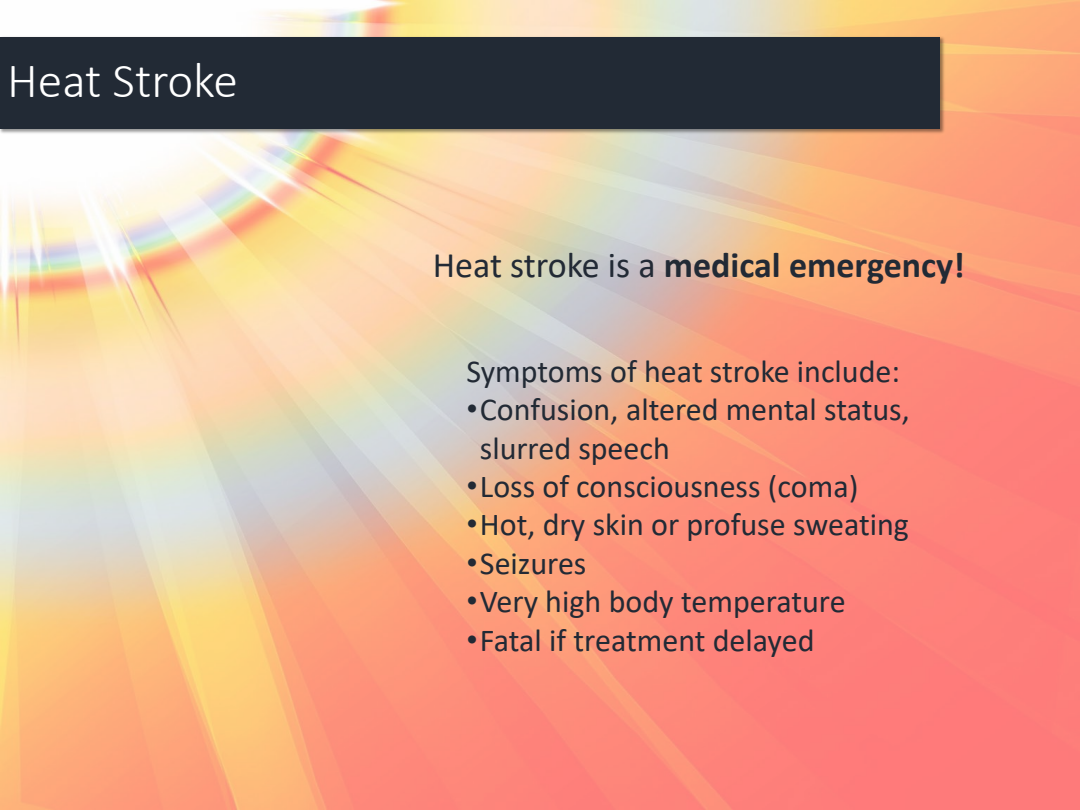
<style>
.page{position:relative;width:1080px;height:810px;background:#fff}
.page>*{position:absolute;margin:0;border:0;box-sizing:border-box;transform-origin:0 0}
.t1{font:300 49.6px "Calibri";color:#fff}
.t2{font:700 36px "Calibri";color:#222a35}
.t3{font:32px/38.4px "Calibri";color:#222a35}
.s1{font-weight:400}
.s2{font-family:"Arial"}
</style>
<div class="page">
<img style="left:274px;top:35px;width:672px;height:100px">
<div style="left:0;top:37px;width:940px;height:92px;background:#222a35"></div>
<h2 class="t1" style="left:7px;top:49px;width:232px">Heat Stroke</h2>
<p class="t2" style="left:433px;top:239px;width:534px"><span class="s1">Heat stroke is a</span> medical emergency!</p>
<p class="t3" style="left:466px;top:351px;width:435px">Symptoms of heat stroke include:</p>
<p class="t3" style="left:480px;top:390px;width:431px;text-indent:-14px"><span class="s2">•</span>Confusion, altered mental status, slurred speech</p>
<p class="t3" style="left:466px;top:466px;width:394px"><span class="s2">•</span>Loss of consciousness (coma)</p>
<p class="t3" style="left:466px;top:505px;width:444px"><span class="s2">•</span>Hot, dry skin or profuse sweating</p>
<p class="t3" style="left:466px;top:543px;width:122px"><span class="s2">•</span>Seizures</p>
<p class="t3" style="left:466px;top:582px;width:381px"><span class="s2">•</span>Very high body temperature</p>
<p class="t3" style="left:466px;top:620px;width:350px"><span class="s2">•</span>Fatal if treatment delayed</p>
</div>
